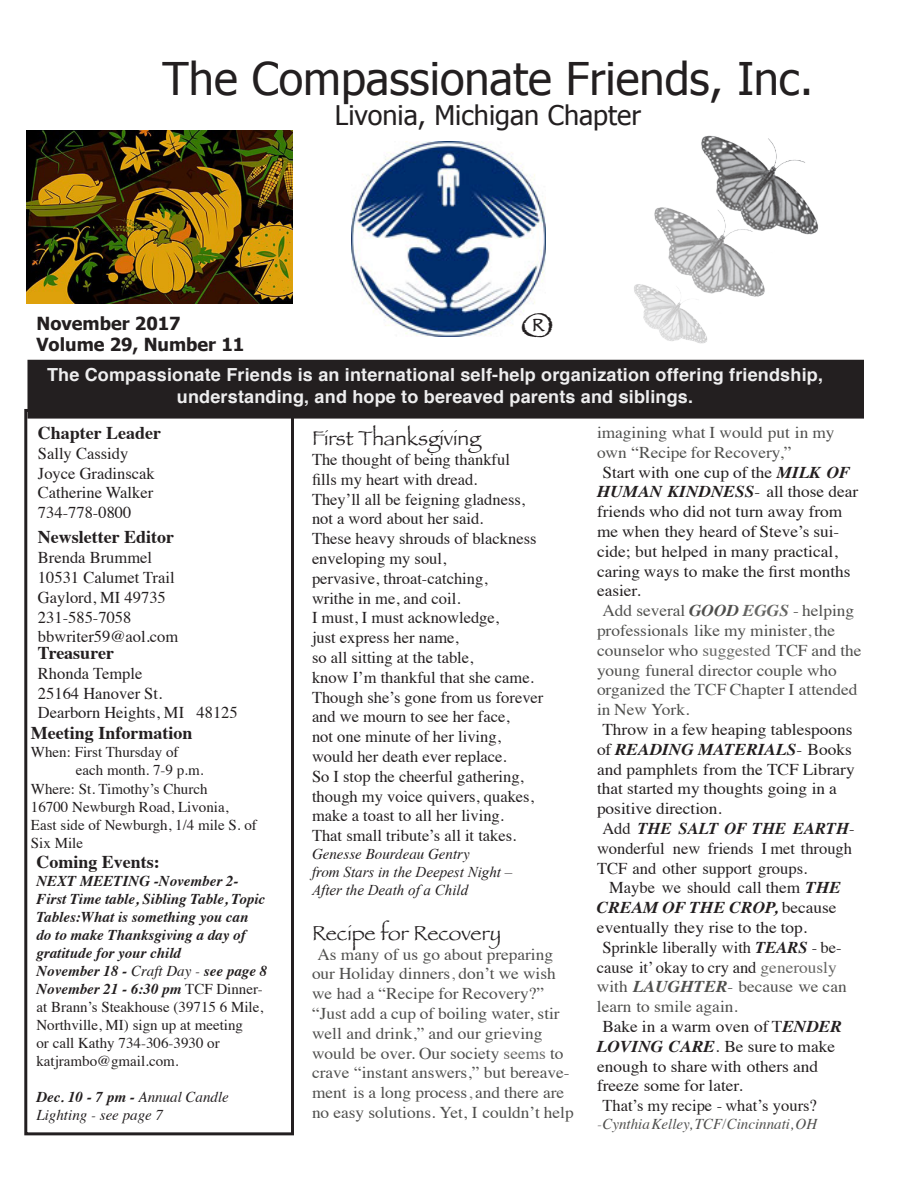
<style>
.page{position:relative;width:918px;height:1188px;background:#fff}
.page>*{position:absolute;margin:0;border:0;box-sizing:border-box;transform-origin:0 0}
.t1{font:45px "Tahoma";color:#231f20}
.Headline{font:36px "Papyrus";color:#231f20}
.t2{font:27px "Tahoma";color:#231f20}
.Ad{font:21px "Papyrus";color:#231f20}
.t3{font:700 18px "Helvetica";letter-spacing:.01em;color:#eeeeef}
.t4{font:700 18px "Times";color:#231f20}
.t5{font:700 18px "Tahoma";color:#231f20}
.No_indent_body{font:16.5px "Times";color:#231f20}
.Body_text{font:16.5px/19.8px "Times";color:#4f4f4d;scale:1.05 1}
.Body_text-2{font:16.5px/19.8px "Times";color:#231f20}
.Body_text-3{font:16.5px/19.8px "Times";color:#231f20;scale:1.05 1}
.Birthdays{font:16.5px "Times";color:#231f20}
.t6{font:15px/18px "Times";color:#231f20}
.t7{font:italic 700 15px/18px "Times";color:#231f20}
.t8{font:italic 15px/18px "Times";color:#231f20}
.t9{font:italic 15px "Times New Roman";color:#231f20}
.t10{font:italic 15px "Times";color:#4f4f4d}
.s1{font-weight:400}
.s2{font-weight:700;font-style:italic}
.s3{font-weight:700}
.s4{font-family:"Times"}
.s5{color:#777575}
.s6{color:#666664}
.s7{font-weight:700;font-style:italic;color:#666664}
.s8{color:#4f4f4d}
.s9{font-weight:700;font-style:italic;color:#4f4f4d}
</style>
<div class="page">
<img style="left:634px;top:135px;width:184px;height:209px">
<div style="left:24px;top:409px;width:270px;height:726px;border:3px solid #231f20"></div>
<div style="left:28px;top:361px;width:835px;height:57px;background:#231f20"></div>
<div style="left:27px;top:360px;width:837px;height:59px;border:2px solid #231f20"></div>
<img style="left:351px;top:142px;width:194px;height:194px">
<img style="left:27px;top:131px;width:265px;height:172px">
<p class="t1" style="left:163px;top:49px;width:652px">The Compassionate Friends, Inc.</p>
<p class="t2" style="left:335px;top:97px;width:308px">Livonia, Michigan Chapter</p>
<p class="t5" style="left:36px;top:310px;width:146px">November 2017</p>
<p class="t5" style="left:36px;top:332px;width:209px">Volume 29, Number 11</p>
<p class="Headline" style="left:521px;top:304px;width:34px">®</p>
<p class="t3" style="left:47px;top:360px;width:777px">The Compassionate Friends is an international self-help organization offering friendship,</p>
<p class="t3" style="left:177px;top:382px;width:518px">understanding, and hope to bereaved parents and siblings.</p>
<p class="t4" style="left:38px;top:416px;width:125px">Chapter Leader</p>
<p class="Body_text-2" style="left:38px;top:442px;width:92px">Sally Cassidy</p>
<p class="Body_text-2" style="left:38px;top:462px;width:118px">Joyce Gradinscak</p>
<p class="Body_text-2" style="left:38px;top:482px;width:117px">Catherine Walker</p>
<p class="Body_text-2" style="left:38px;top:501px;width:95px">734-778-0800</p>
<p class="t4" style="left:38px;top:520px;width:138px">Newsletter Editor</p>
<p class="Body_text-2" style="left:38px;top:546px;width:116px">Brenda Brummel</p>
<p class="Body_text-2" style="left:38px;top:566px;width:138px">10531 Calumet Trail</p>
<p class="Body_text-2" style="left:38px;top:586px;width:129px">Gaylord, MI 49735</p>
<p class="Body_text-2" style="left:38px;top:606px;width:95px">231-585-7058</p>
<p class="Body_text-2" style="left:38px;top:626px;width:142px">bbwriter59@aol.com</p>
<p class="t4" style="left:38px;top:636px;width:78px">Treasurer</p>
<p class="Body_text-2" style="left:38px;top:662px;width:106px">Rhonda Temple</p>
<p class="Birthdays" style="left:38px;top:678px;width:126px">25164 Hanover St.</p>
<p class="Birthdays" style="left:38px;top:697px;width:201px">Dearborn Heights, MI 48125</p>
<p class="t4" style="left:31px;top:715px;width:163px">Meeting Information</p>
<p class="t6" style="left:76px;top:741px;width:129px;text-indent:-45px">When: First Thursday of each month. 7-9 p.m.</p>
<p class="t6" style="left:31px;top:779px;width:178px">Where: St. Timothy’s Church</p>
<p class="t6" style="left:31px;top:797px;width:199px">16700 Newburgh Road, Livonia,</p>
<p class="t6" style="left:31px;top:815px;width:227px">East side of Newburgh, 1/4 mile S. of<br>Six Mile</p>
<p class="t4" style="left:36px;top:845px;width:125px">Coming Events:</p>
<p class="t7" style="left:36px;top:870px;width:230px">NEXT MEETING -November 2-<br>First Time table, Sibling Table, Topic<br>Tables:What is something you can do to make Thanksgiving a day of gratitude for your child</p>
<p class="t7" style="left:36px;top:960px;width:232px">November 18 - <span class="s1">Craft Day -</span> see page 8</p>
<p class="t6" style="left:36px;top:979px;width:228px"><span class="s2">November 21 - 6:30 pm</span> TCF Dinner&shy;at Brann’s Steakhouse (39715 6 Mile,<br>Northville, MI) sign up at meeting<br>or call Kathy 734-306-3930 or katjrambo@gmail.com.</p>
<p class="t8" style="left:36px;top:1087px;width:194px"><span class="s3">Dec. 10 - 7 pm -</span> Annual Candle<br>Lighting - see page 7</p>
<p class="Ad" style="left:312px;top:426px;width:170px">First Thanksgiving</p>
<p class="No_indent_body" style="left:312px;top:444px;width:199px">The thought of being thankful</p>
<p class="No_indent_body" style="left:312px;top:464px;width:167px">fills my heart with dread.</p>
<p class="No_indent_body" style="left:312px;top:484px;width:215px">They’ll all be feigning gladness,</p>
<p class="No_indent_body" style="left:312px;top:503px;width:173px">not a word about her said.</p>
<p class="No_indent_body" style="left:312px;top:523px;width:226px">These heavy shrouds of blackness</p>
<p class="No_indent_body" style="left:312px;top:543px;width:136px">enveloping my soul,</p>
<p class="No_indent_body" style="left:312px;top:563px;width:177px">pervasive, throat-catching,</p>
<p class="No_indent_body" style="left:312px;top:583px;width:150px">writhe in me, and coil.</p>
<p class="No_indent_body" style="left:312px;top:602px;width:188px">I must, I must acknowledge,</p>
<p class="No_indent_body" style="left:312px;top:622px;width:148px">just express her name,</p>
<p class="No_indent_body" style="left:312px;top:642px;width:163px">so all sitting at the table,</p>
<p class="No_indent_body" style="left:312px;top:662px;width:223px">know I’m thankful that she came.</p>
<p class="No_indent_body" style="left:312px;top:682px;width:233px">Though she’s gone from us forever</p>
<p class="No_indent_body" style="left:312px;top:701px;width:199px">and we mourn to see her face,</p>
<p class="No_indent_body" style="left:312px;top:721px;width:190px">not one minute of her living,</p>
<p class="No_indent_body" style="left:312px;top:741px;width:196px">would her death ever replace.</p>
<p class="No_indent_body" style="left:312px;top:761px;width:213px">So I stop the cheerful gathering,</p>
<p class="No_indent_body" style="left:312px;top:781px;width:223px">though my voice quivers, quakes,</p>
<p class="No_indent_body" style="left:312px;top:800px;width:194px">make a toast to all her living.</p>
<p class="No_indent_body" style="left:312px;top:820px;width:206px">That small tribute’s all it takes.</p>
<p class="t8" style="left:312px;top:844px;width:159px">Genesse Bourdeau Gentry</p>
<p class="t9" style="left:312px;top:862px;width:202px"><span class="s4">from</span> Stars in the Deepest Night –</p>
<p class="t9" style="left:312px;top:880px;width:158px">After the Death of a Child</p>
<p class="Ad" style="left:312px;top:920px;width:191px">Recipe for Recovery</p>
<p class="Body_text" style="left:312px;top:943px;width:251px;text-indent:5px">As many of us go about preparing our Holiday dinners<span class="s5">,</span> don’t we wish we had a “Recipe for Recovery?” “Just add a cup of boiling water, stir well and drink,” and our grieving would be over. Our society <span class="s6">seems</span> to crave “instant answers,” but bereave&shy;ment is a long process <span class="s5">,</span> and there are no easy solutions. Yet, I couldn’t help</p>
<p class="Body_text" style="left:597px;top:421px;width:228px">imagining what I would put in my own “Recipe for Recovery,”</p>
<p class="Body_text-3" style="left:597px;top:461px;width:250px;text-indent:5px">Start with one cup of the <span class="s2">MILK OF<br>HUMAN KINDNESS</span>- all those dear friends who did not turn away from me when they heard of Steve’s sui&shy;cide; but helped in many practical, caring ways to make the first months easier.</p>
<p class="Body_text" style="left:597px;top:599px;width:253px;text-indent:5px">Add several <span class="s2">GOOD</span> <span class="s7">EGGS</span> - helping professionals like my minister<span class="s5">,</span> the counselor who <span class="s6">suggested</span> TCF and the young funeral director couple who organized the TCF Chapter I attended in New York.</p>
<p class="Body_text-3" style="left:597px;top:718px;width:247px;text-indent:5px">Throw in a few heaping tablespoons of <span class="s2">READING MATERIALS</span>- Books and pamphlets from the TCF Library that started my thoughts going in a positive direction.</p>
<p class="Body_text-2" style="left:597px;top:817px;width:259px;text-indent:5px">Add <span class="s2">THE SALT OF THE EARTH&shy;</span>wonderful new friends I met through<br>TCF and other support groups.</p>
<p class="Body_text-2" style="left:597px;top:876px;width:246px;text-indent:12px">Maybe we should call them <span class="s2">THE<br>CREAM OF THE CROP,</span> because eventually they rise to the top.</p>
<p class="Body_text-2" style="left:597px;top:936px;width:251px;text-indent:5px">Sprinkle liberally with <span class="s2">TEARS</span> - be&shy;cause it’ okay to cry and <span class="s6">generously </span><span class="s8">with</span> <span class="s9">LAUGHTER</span><span class="s8">- because we can learn to smile again.</span></p>
<p class="Body_text-3" style="left:597px;top:1015px;width:235px;text-indent:5px">Bake in a warm oven of T<span class="s2">ENDER<br>LOVING CARE</span>. Be sure to make enough to share with others and freeze some for later.</p>
<p class="Body_text-2" style="left:602px;top:1094px;width:216px">That’s my recipe - what’s yours?</p>
<p class="t10" style="left:597px;top:1111px;width:222px"><span class="s5">-</span> Cynthia Kelley, TCF<span class="s5">/</span>Cincinnati, OH</p>
</div>
